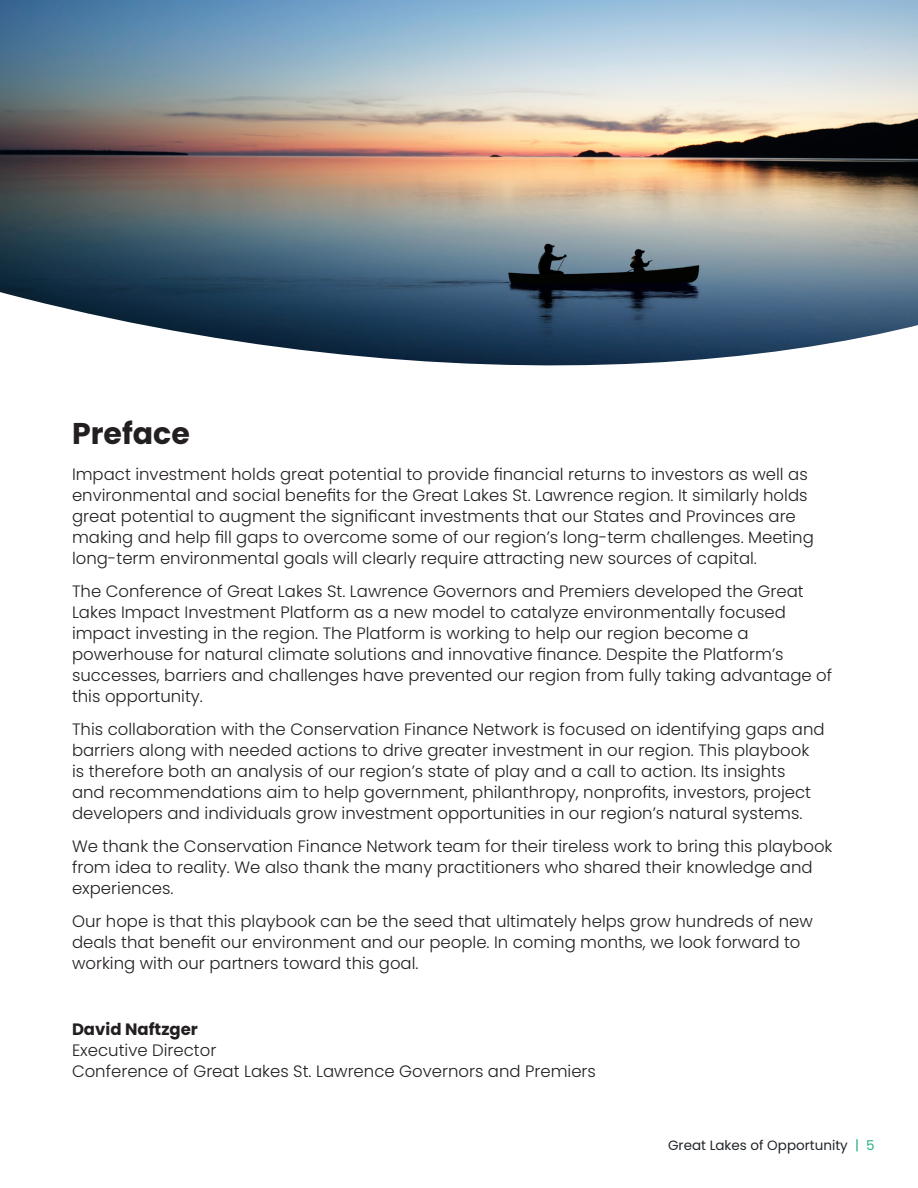
<style>
.page{position:relative;width:918px;height:1188px;background:#fff}
.page>*{position:absolute;margin:0;border:0;box-sizing:border-box;transform-origin:0 0}
.Heading_1{font:700 30px "Poppins";color:#231f20}
.t1{font:300 16.5px/21px "Poppins";color:#231f20}
.t2{font:13.5px "Poppins";color:#212529}
.s1{font-weight:700}
.s2{color:#2dad89}
</style>
<div class="page">
<img style="left:0;top:0;width:918px;height:121px">
<svg style="left:0;top:121px;width:918px;height:21px;background:#b0957b"></svg>
<img style="left:0;top:142px;width:918px;height:224px">
<p class="Heading_1" style="left:72px;top:416px;width:119px">Preface</p>
<p class="t1" style="left:72px;top:464px;width:743px">Impact investment holds great potential to provide financial returns to investors as well as environmental and social benefits for the Great Lakes St. Lawrence region. It similarly holds great potential to augment the significant investments that our States and Provinces are making and help fill gaps to overcome some of our region’s long-term challenges. Meeting long-term environmental goals will clearly require attracting new sources of capital.</p>
<p class="t1" style="left:72px;top:581px;width:762px">The Conference of Great Lakes St. Lawrence Governors and Premiers developed the Great Lakes Impact Investment Platform as a new model to catalyze environmentally focused impact investing in the region. The Platform is working to help our region become a powerhouse for natural climate solutions and innovative finance. Despite the Platform’s successes, barriers and challenges have prevented our region from fully taking advantage of this opportunity.</p>
<p class="t1" style="left:72px;top:719px;width:754px">This collaboration with the Conservation Finance Network is focused on identifying gaps and barriers along with needed actions to drive greater investment in our region. This playbook is therefore both an analysis of our region’s state of play and a call to action. Its insights<br>and recommendations aim to help government, philanthropy, nonprofits, investors, project developers and individuals grow investment opportunities in our region’s natural systems.</p>
<p class="t1" style="left:72px;top:836px;width:762px">We thank the Conservation Finance Network team for their tireless work to bring this playbook from idea to reality. We also thank the many practitioners who shared their knowledge and experiences.</p>
<p class="t1" style="left:72px;top:911px;width:742px">Our hope is that this playbook can be the seed that ultimately helps grow hundreds of new deals that benefit our environment and our people. In coming months, we look forward to working with our partners toward this goal.</p>
<p class="t1" style="left:72px;top:1019px;width:526px"><span class="s1">David Naftzger<br></span>Executive Director<br>Conference of Great Lakes St. Lawrence Governors and Premiers</p>
<p class="t2" style="left:668px;top:1137px;width:208px">Great Lakes of Opportunity <span class="s2">| 5</span></p>
</div>
